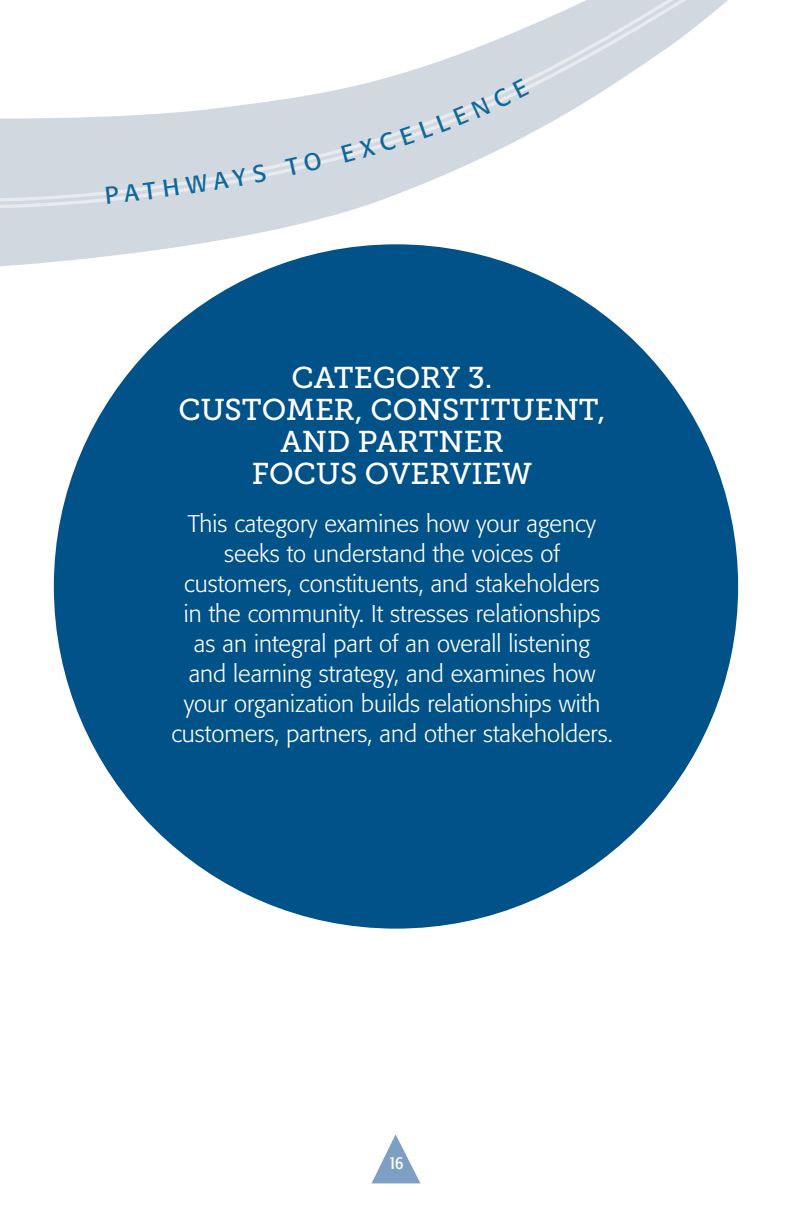
<style>
.page{position:relative;width:792px;height:1224px;background:#fff}
.page>*{position:absolute;margin:0;border:0;box-sizing:border-box;transform-origin:0 0}
.t1{font:30px/32px "Museo Slab 500";color:#fff;text-align:center}
.t2{font:300 24px/30px "Formata";color:#fff;text-align:center}
.t3{font:condensed 18px "Formata";color:#fff}
</style>
<div class="page">
<svg style="left:372px;top:1134px;width:48px;height:49px"></svg>
<div style="left:53px;top:243px;width:686px;height:687px;background:#005288;border-radius:50%"></div>
<svg style="left:0;top:0;width:728px;height:269px"></svg>
<svg style="left:0;top:0;width:716px;height:214px"></svg>
<svg style="left:0;top:0;width:712px;height:207px"></svg>
<svg style="left:106px;top:181px;width:51px;height:23px"></svg>
<svg style="left:163px;top:178px;width:16px;height:19px"></svg>
<svg style="left:185px;top:164px;width:82px;height:30px"></svg>
<svg style="left:285px;top:152px;width:37px;height:24px"></svg>
<svg style="left:341px;top:78px;width:189px;height:85px"></svg>
<p class="t1" style="left:178px;top:362px;width:429px">CATEGORY 3.<br>CUSTOMER, CONSTITUENT,<br>AND PARTNER<br>FOCUS OVERVIEW</p>
<p class="t2" style="left:171px;top:509px;width:443px">This category examines how your agency seeks to understand the voices of customers, constituents, and stakeholders<br>in the community. It stresses relationships as an integral part of an overall listening<br>and learning strategy, and examines how your organization builds relationships with customers, partners, and other stakeholders.</p>
<p class="t3" style="left:389px;top:1152px;width:16px">16</p>
</div>
